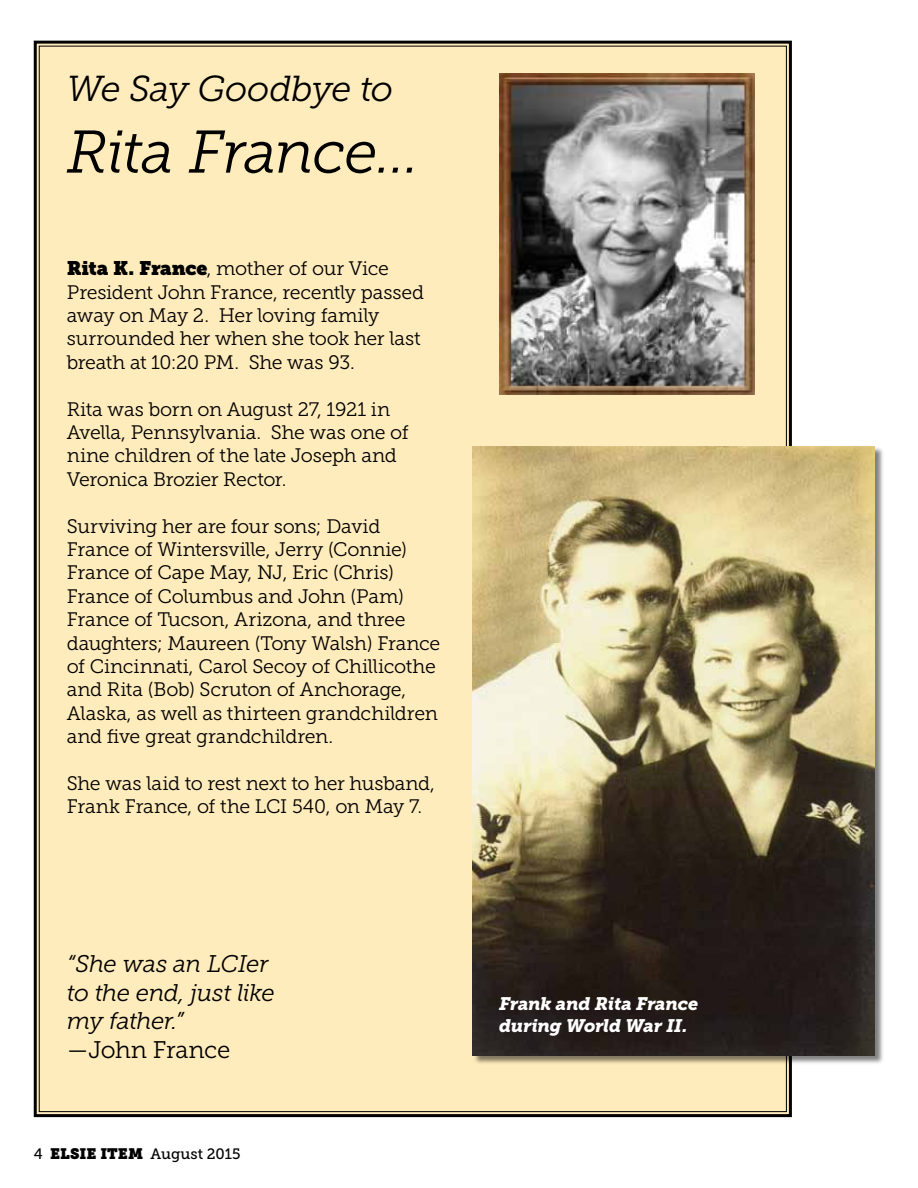
<style>
.page{position:relative;width:918px;height:1188px;background:#fff}
.page>*{position:absolute;margin:0;border:0;box-sizing:border-box;transform-origin:0 0}
.t1{font:italic 60px "Museo Slab 300";letter-spacing:-.025em;color:#000}
.t2{font:italic 36px "Museo Slab 300";letter-spacing:-.025em;color:#000}
.t3{font:italic 24px/28.8px "Museo Slab 300";letter-spacing:-.02em;color:#000}
.t4{font:24px "Museo Slab 300";letter-spacing:-.015em;color:#000}
.t5{font:19.5px/23.4px "Museo Slab 300";letter-spacing:-.015em;color:#000}
.t6{font:italic 18px/21.6px "Museo Slab 900";letter-spacing:-.015em;color:#fff}
.t7{font:15px "Museo Slab 500";color:#000}
.s1{font-family:"Museo Slab"}
</style>
<div class="page">
<div style="left:33px;top:40px;width:759px;height:1078px;background:#ffecbc"></div>
<div style="left:473px;top:446px;width:411px;height:619px;background:#000;opacity:.5"></div>
<img style="left:472px;top:446px;width:403px;height:609px">
<img style="left:499px;top:74px;width:255px;height:321px">
<h2 class="t2" style="left:67px;top:69px;width:328px">We Say Goodbye to</h2>
<h1 class="t1" style="left:67px;top:119px;width:354px">Rita France…</h1>
<p class="t5" style="left:67px;top:257px;width:359px"><span class="s1">Rita K. France</span>, mother of our Vice President John France, recently passed away on May 2. Her loving family surrounded her when she took her last breath at 10:20 PM. She was 93.</p>
<p class="t5" style="left:67px;top:397px;width:343px">Rita was born on August 27, 1921 in<br>Avella, Pennsylvania. She was one of nine children of the late Joseph and<br>Veronica Brozier Rector.</p>
<p class="t5" style="left:67px;top:514px;width:375px">Surviving her are four sons; David France of Wintersville, Jerry (Connie)<br>France of Cape May, NJ, Eric (Chris)<br>France of Columbus and John (Pam)<br>France of Tucson, Arizona, and three daughters; Maureen (Tony Walsh) France of Cincinnati, Carol Secoy of Chillicothe and Rita (Bob) Scruton of Anchorage, Alaska, as well as thirteen grandchildren and five great grandchildren.</p>
<p class="t5" style="left:67px;top:772px;width:370px">She was laid to rest next to her husband,<br>Frank France, of the LCI 540, on May 7.</p>
<p class="t3" style="left:67px;top:949px;width:210px">“She was an LCIer to the end, just like my father.”</p>
<p class="t4" style="left:67px;top:1037px;width:165px">—John France</p>
<p class="t7" style="left:34px;top:1145px;width:208px">4 <span class="s1">ELSIE ITEM</span> August 2015</p>
<p class="t6" style="left:499px;top:994px;width:201px">Frank and Rita France during World War II.</p>
</div>
